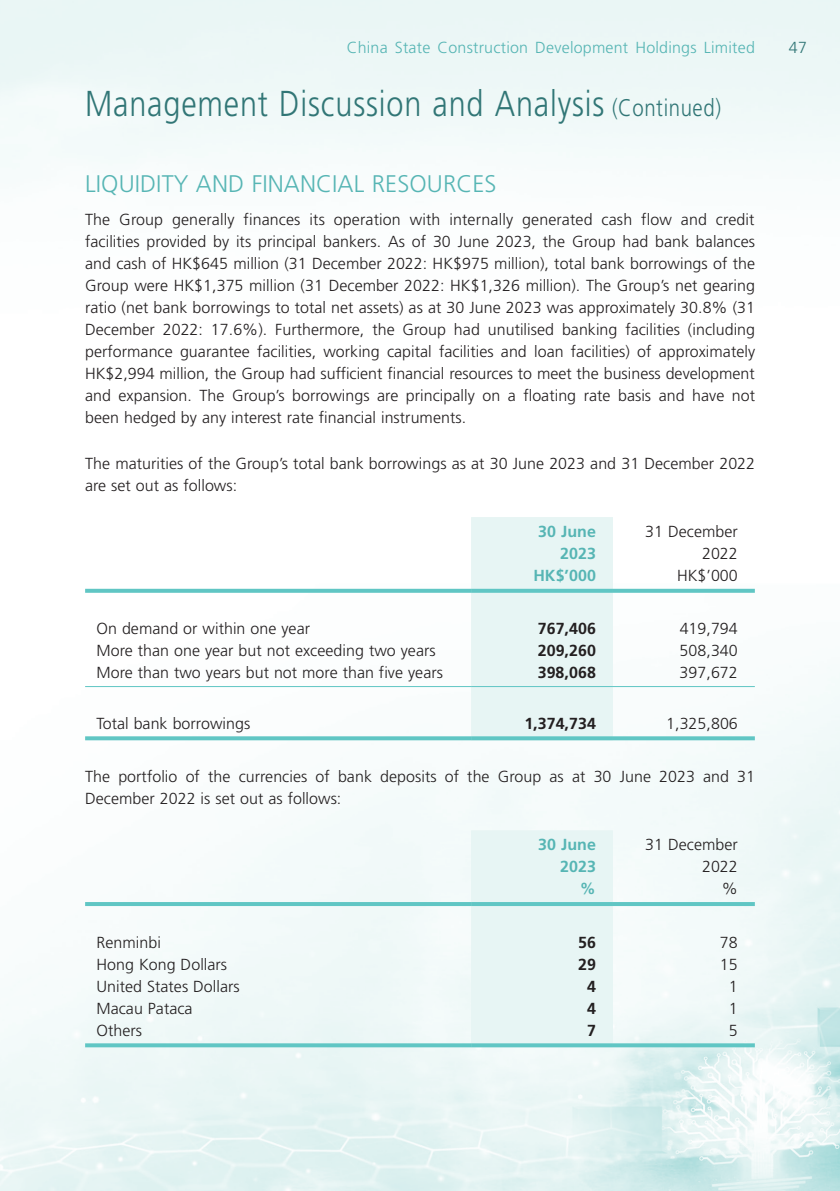
<style>
.page{position:relative;width:840px;height:1191px;background:#fff}
.page>*{position:absolute;margin:0;border:0;box-sizing:border-box;transform-origin:0 0}
.t1{font:300 36px "Frutiger LT Std";letter-spacing:.03em;color:#317676;scale:.85 1}
.t2{font:300 24px "Frutiger LT Std";letter-spacing:.005em;color:#56b5b4}
.t3{font:300 16px/22px "Frutiger LT Std";letter-spacing:.005em;color:#231f20}
.t4{font:300 16px "Frutiger LT Std";letter-spacing:.015em;color:#56b5b4}
.t5{font:700 16px "Frutiger LT Std";letter-spacing:.005em;color:#231f20}
.t6{font:700 16px/22px "Frutiger LT Std";letter-spacing:.005em;color:#56b5b4;text-align:right}
.t7{font:300 16px "Frutiger LT Std";color:#317676}
.s1{font-size:24px}
</style>
<div class="page">
<div style="left:471px;top:517px;width:141px;height:219px;background:#e7f5f4"></div>
<svg style="left:85px;top:589px;width:386px;height:4px;background:#67c8c6"></svg>
<svg style="left:471px;top:589px;width:141px;height:4px"></svg>
<svg style="left:612px;top:589px;width:142px;height:4px"></svg>
<hr style="left:85px;top:686px;width:386px;height:1px;background:#60c6c4">
<hr style="left:471px;top:686px;width:141px;height:1px;background:#60c6c4">
<hr style="left:612px;top:686px;width:142px;height:1px;background:#60c6c4">
<svg style="left:85px;top:736px;width:386px;height:4px;background:#6ccac8"></svg>
<svg style="left:471px;top:736px;width:141px;height:4px"></svg>
<svg style="left:612px;top:736px;width:142px;height:4px"></svg>
<div style="left:471px;top:830px;width:141px;height:213px;background:#e7f5f4"></div>
<hr style="left:85px;top:902px;width:386px;height:4px;background:#60c6c4">
<hr style="left:471px;top:902px;width:141px;height:4px;background:#60c6c4">
<hr style="left:612px;top:902px;width:142px;height:4px;background:#60c6c4">
<svg style="left:85px;top:1043px;width:386px;height:4px;background:#6bcac8"></svg>
<svg style="left:471px;top:1043px;width:141px;height:4px"></svg>
<svg style="left:612px;top:1043px;width:142px;height:4px"></svg>
<p class="t4" style="left:346px;top:39px;width:409px">China State Construction Development Holdings Limited</p>
<p class="t7" style="left:788px;top:38px;width:20px">47</p>
<h1 class="t1" style="left:85px;top:83px;width:749px">Management Discussion and Analysis <span class="s1">(Continued)</span></h1>
<h2 class="t2" style="left:85px;top:170px;width:413px">LIQUIDITY AND FINANCIAL RESOURCES</h2>
<p class="t3" style="left:85px;top:209px;width:671px;text-align:justify">The Group generally finances its operation with internally generated cash flow and credit facilities provided by its principal bankers. As of 30 June 2023, the Group had bank balances and cash of HK$645 million (31 December 2022: HK$975 million), total bank borrowings of the Group were HK$1,375 million (31 December 2022: HK$1,326 million). The Group’s net gearing ratio (net bank borrowings to total net assets) as at 30 June 2023 was approximately 30.8% (31<br>December 2022: 17.6%). Furthermore, the Group had unutilised banking facilities (including performance guarantee facilities, working capital facilities and loan facilities) of approximately HK$2,994 million, the Group had sufficient financial resources to meet the business development and expansion. The Group’s borrowings are principally on a floating rate basis and have not been hedged by any interest rate financial instruments.</p>
<p class="t3" style="left:85px;top:453px;width:671px">The maturities of the Group’s total bank borrowings as at 30 June 2023 and 31 December 2022 are set out as follows:</p>
<p class="t6" style="left:538px;top:520px;width:59px">30 June<br>2023</p>
<p class="t3" style="left:645px;top:521px;width:94px;text-align:right">31 December<br>2022</p>
<p class="t6" style="left:533px;top:564px;width:64px">HK$’000</p>
<p class="t3" style="left:676px;top:565px;width:62px">HK$’000</p>
<p class="t3" style="left:96px;top:618px;width:215px">On demand or within one year</p>
<p class="t5" style="left:537px;top:619px;width:60px">767,406</p>
<p class="t3" style="left:679px;top:618px;width:60px">419,794</p>
<p class="t3" style="left:96px;top:640px;width:340px">More than one year but not exceeding two years</p>
<p class="t5" style="left:537px;top:641px;width:60px">209,260</p>
<p class="t3" style="left:679px;top:640px;width:60px">508,340</p>
<p class="t3" style="left:96px;top:662px;width:348px">More than two years but not more than five years</p>
<p class="t5" style="left:537px;top:663px;width:60px">398,068</p>
<p class="t3" style="left:679px;top:662px;width:60px">397,672</p>
<p class="t3" style="left:96px;top:712px;width:155px">Total bank borrowings</p>
<p class="t5" style="left:524px;top:713px;width:73px">1,374,734</p>
<p class="t3" style="left:665px;top:712px;width:73px">1,325,806</p>
<p class="t3" style="left:85px;top:766px;width:671px">The portfolio of the currencies of bank deposits of the Group as at 30 June 2023 and 31<br>December 2022 is set out as follows:</p>
<p class="t6" style="left:538px;top:834px;width:59px">30 June<br>2023</p>
<p class="t3" style="left:645px;top:834px;width:94px;text-align:right">31 December<br>2022</p>
<p class="t6" style="left:579px;top:878px;width:17px">%</p>
<p class="t3" style="left:721px;top:878px;width:17px">%</p>
<p class="t3" style="left:96px;top:931px;width:66px">Renminbi</p>
<p class="t5" style="left:577px;top:932px;width:19px">56</p>
<p class="t3" style="left:719px;top:931px;width:19px">78</p>
<p class="t3" style="left:96px;top:953px;width:132px">Hong Kong Dollars</p>
<p class="t5" style="left:577px;top:954px;width:19px">29</p>
<p class="t3" style="left:719px;top:953px;width:19px">15</p>
<p class="t3" style="left:96px;top:975px;width:145px">United States Dollars</p>
<p class="t5" style="left:586px;top:976px;width:10px">4</p>
<p class="t3" style="left:728px;top:975px;width:10px">1</p>
<p class="t3" style="left:96px;top:997px;width:98px">Macau Pataca</p>
<p class="t5" style="left:586px;top:998px;width:10px">4</p>
<p class="t3" style="left:728px;top:997px;width:10px">1</p>
<p class="t3" style="left:96px;top:1019px;width:47px">Others</p>
<p class="t5" style="left:586px;top:1020px;width:10px">7</p>
<p class="t3" style="left:728px;top:1019px;width:10px">5</p>
</div>
